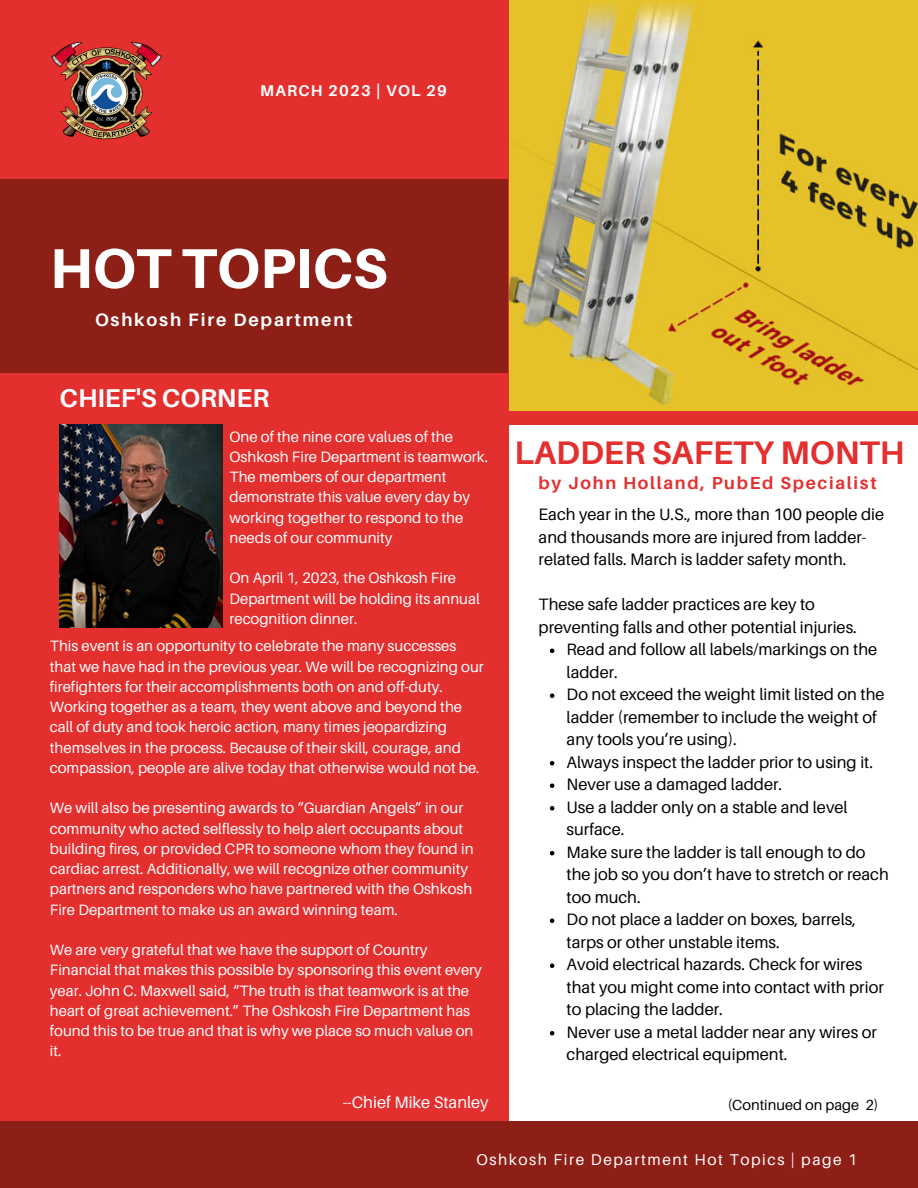
<style>
.page{position:relative;width:918px;height:1188px;background:#fff}
.page>*{position:absolute;margin:0;border:0;box-sizing:border-box;transform-origin:0 0}
.t1{font:800 56.1px "Aileron";color:#fff}
.t2{font:700 32.7px "Aileron";color:#e42f2f}
.t3{font:700 25.8px "Aileron";color:#fff}
.t4{font:700 18px "Aileron";letter-spacing:.1em;color:#fff}
.t5{font:700 17.4px "Aileron";letter-spacing:.1em;color:#e42f2f}
.t6{font:16.5px/22.5px "Aileron";color:#000}
.t7{font:16.5px "Aileron";color:#fff}
.t8{font:15.6px "Aileron";letter-spacing:.1em;color:#fff}
.t9{font:700 15.6px "Aileron";letter-spacing:.08em;color:#fff}
.t10{font:15px/20.2px "Aileron";color:#fff}
.t11{font:14.55px "Aileron";color:#000}
</style>
<div class="page">
<img style="left:508px;top:0;width:410px;height:411px">
<div style="left:0;top:0;width:508px;height:1188px;background:#e42f2f"></div>
<div style="left:0;top:1122px;width:918px;height:66px;background:#8d1f16"></div>
<div style="left:352px;top:411px;width:566px;height:14px;background:#e42f2f"></div>
<img style="left:60px;top:424px;width:163px;height:204px">
<img style="left:51px;top:41px;width:111px;height:99px">
<div style="left:0;top:179px;width:508px;height:194px;background:#8d1f16"></div>
<svg style="left:550px;top:648px;width:4px;height:5px"></svg>
<svg style="left:550px;top:693px;width:4px;height:5px"></svg>
<svg style="left:550px;top:761px;width:4px;height:4px"></svg>
<svg style="left:550px;top:783px;width:4px;height:5px"></svg>
<svg style="left:550px;top:806px;width:4px;height:4px"></svg>
<svg style="left:550px;top:851px;width:4px;height:4px"></svg>
<svg style="left:550px;top:918px;width:4px;height:5px"></svg>
<svg style="left:550px;top:963px;width:4px;height:5px"></svg>
<svg style="left:550px;top:1031px;width:4px;height:4px"></svg>
<p class="t9" style="left:260px;top:81px;width:188px">MARCH 2023 | VOL 29</p>
<h1 class="t1" style="left:50px;top:234px;width:339px">HOT TOPICS</h1>
<p class="t4" style="left:95px;top:309px;width:259px">Oshkosh Fire Department</p>
<h3 class="t3" style="left:60px;top:382px;width:211px">CHIEF'S CORNER</h3>
<p class="t10" style="left:230px;top:426px;width:260px">One of the nine core values of the<br>Oshkosh Fire Department is teamwork.<br>The members of our department demonstrate this value every day by working together to respond to the needs of our community</p>
<p class="t10" style="left:230px;top:568px;width:252px">On April 1, 2023, the Oshkosh Fire<br>Department will be holding its annual recognition dinner.</p>
<p class="t10" style="left:50px;top:636px;width:435px">This event is an opportunity to celebrate the many successes that we have had in the previous year. We will be recognizing our firefighters for their accomplishments both on and off-duty.<br>Working together as a team, they went above and beyond the call of duty and took heroic action, many times jeopardizing themselves in the process. Because of their skill, courage, and compassion, people are alive today that otherwise would not be.</p>
<p class="t10" style="left:50px;top:798px;width:425px">We will also be presenting awards to “Guardian Angels” in our community who acted selflessly to help alert occupants about building fires, or provided CPR to someone whom they found in cardiac arrest. Additionally, we will recognize other community partners and responders who have partnered with the Oshkosh Fire Department to make us an award winning team.</p>
<p class="t10" style="left:50px;top:939px;width:433px">We are very grateful that we have the support of Country Financial that makes this possible by sponsoring this event every year. John C. Maxwell said, “The truth is that teamwork is at the heart of great achievement.” The Oshkosh Fire Department has found this to be true and that is why we place so much value on it.</p>
<p class="t7" style="left:343px;top:1092px;width:148px">--Chief Mike Stanley</p>
<h2 class="t2" style="left:514px;top:433px;width:392px">LADDER SAFETY MONTH</h2>
<p class="t5" style="left:539px;top:472px;width:340px">by John Holland, PubEd Specialist</p>
<p class="t6" style="left:539px;top:503px;width:347px">Each year in the U.S., more than 100 people die and thousands more are injured from ladder&shy;related falls. March is ladder safety month.</p>
<p class="t6" style="left:539px;top:593px;width:320px">These safe ladder practices are key to preventing falls and other potential injuries.</p>
<p class="t6" style="left:567px;top:638px;width:324px">Read and follow all labels/markings on the ladder.<br>Do not exceed the weight limit listed on the ladder (remember to include the weight of any tools you’re using).<br>Always inspect the ladder prior to using it.<br>Never use a damaged ladder.<br>Use a ladder only on a stable and level surface.<br>Make sure the ladder is tall enough to do the job so you don’t have to stretch or reach too much.<br>Do not place a ladder on boxes, barrels, tarps or other unstable items.<br>Avoid electrical hazards. Check for wires that you might come into contact with prior to placing the ladder.<br>Never use a metal ladder near any wires or charged electrical equipment.</p>
<p class="t11" style="left:728px;top:1096px;width:152px">(Continued on page 2)</p>
<p class="t8" style="left:476px;top:1150px;width:382px">Oshkosh Fire Department Hot Topics | page 1</p>
</div>
